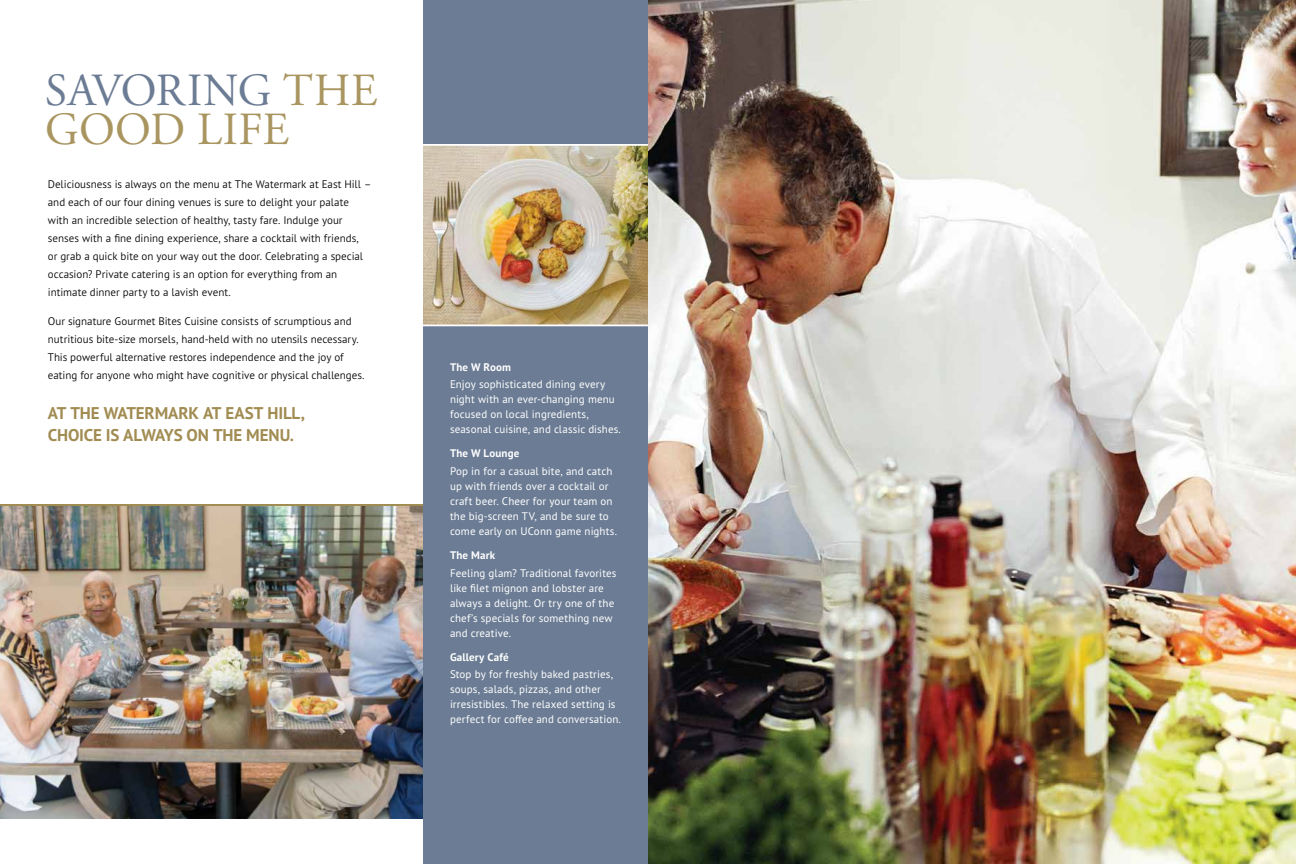
<style>
.page{position:relative;width:1296px;height:864px;background:#fff}
.page>*{position:absolute;margin:0;border:0;box-sizing:border-box;transform-origin:0 0}
.t1{font:46px/39px "Adobe Garamond Pro";letter-spacing:.005em;color:#a99560}
.t2{font:700 17px/22px "PT Sans Pro";letter-spacing:-.01em;color:#a18c52}
.t3{font:300 11px/18px "PT Sans Pro";color:#000}
.t4{font:11px/15px "PT Sans Pro";letter-spacing:.01em;color:#fff}
.t5{font:700 11px "PT Sans Pro";letter-spacing:.015em;color:#fff}
.s1{color:#6b7c94}
</style>
<div class="page">
<img style="left:0;top:506px;width:423px;height:313px">
<hr style="left:0;top:504px;width:428px;height:2px;background:#a18c52">
<div style="left:423px;top:0;width:225px;height:864px;background:#6b7c94"></div>
<img style="left:423px;top:146px;width:225px;height:179px">
<hr style="left:416px;top:144px;width:232px;height:2px;background:#fff">
<hr style="left:416px;top:325px;width:232px;height:1px;background:#fff">
<img style="left:648px;top:0;width:648px;height:864px">
<h1 class="t1" style="left:45px;top:73px;width:334px"><span class="s1">SAVORING</span> THE<br>GOOD LIFE</h1>
<p class="t3" style="left:48px;top:175px;width:325px">Deliciousness is always on the menu at The Watermark at East Hill – and each of our four dining venues is sure to delight your palate with an incredible selection of healthy, tasty fare. Indulge your senses with a fine dining experience, share a cocktail with friends,<br>or grab a quick bite on your way out the door. Celebrating a special occasion? Private catering is an option for everything from an intimate dinner party to a lavish event.</p>
<p class="t3" style="left:48px;top:312px;width:318px">Our signature Gourmet Bites Cuisine consists of scrumptious and nutritious bite-size morsels, hand-held with no utensils necessary.<br>This powerful alternative restores independence and the joy of eating for anyone who might have cognitive or physical challenges.</p>
<h2 class="t2" style="left:48px;top:402px;width:259px">AT THE WATERMARK AT EAST HILL,<br>CHOICE IS ALWAYS ON THE MENU.</h2>
<p class="t5" style="left:450px;top:360px;width:63px">The W Room</p>
<p class="t4" style="left:450px;top:377px;width:172px">Enjoy sophisticated dining every night with an ever-changing menu focused on local ingredients, seasonal cuisine, and classic dishes.</p>
<p class="t5" style="left:450px;top:446px;width:71px">The W Lounge</p>
<p class="t4" style="left:450px;top:463px;width:169px">Pop in for a casual bite, and catch up with friends over a cocktail or craft beer. Cheer for your team on the big-screen TV, and be sure to come early on UConn game nights.</p>
<p class="t5" style="left:450px;top:548px;width:47px">The Mark</p>
<p class="t4" style="left:450px;top:565px;width:168px">Feeling glam? Traditional favorites like filet mignon and lobster are always a delight. Or try one of the chef’s specials for something new and creative.</p>
<p class="t5" style="left:450px;top:649px;width:60px">Gallery Café</p>
<p class="t4" style="left:450px;top:666px;width:172px">Stop by for freshly baked pastries, soups, salads, pizzas, and other irresistibles. The relaxed setting is perfect for coffee and conversation.</p>
</div>
